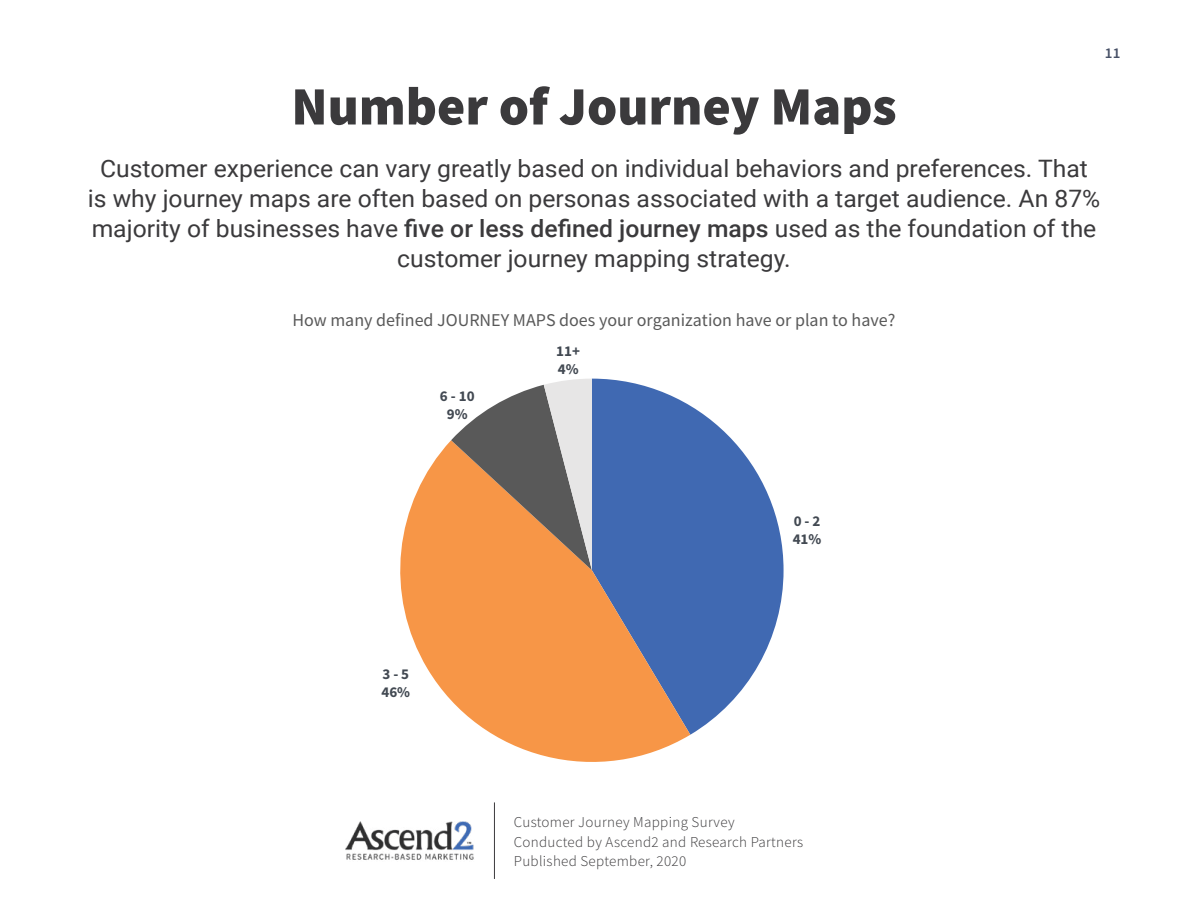
<style>
.page{position:relative;width:1188px;height:918px;background:#fff}
.page>*{position:absolute;margin:0;border:0;box-sizing:border-box;transform-origin:0 0}
.t1{font:900 54px "Source Sans Pro";color:#3b3a3c}
.t2{font:24px/30px "Roboto";color:#3b3a3c;text-align:center}
.t3{font:18px "Source Sans Pro";color:#595959}
.t4{font:300 15px/19.5px "Source Sans Pro";letter-spacing:.02em;color:#3b3a3c}
.t5{font:700 15px/18px "Source Sans Pro";color:#424952}
.t6{font:600 15px "Source Sans Pro";color:#475066}
.s1{font-weight:500}
</style>
<div class="page">
<img style="left:345px;top:821px;width:129px;height:39px">
<hr style="left:494px;top:802px;width:1px;height:77px;background:#3b3a3c">
<svg style="left:592px;top:379px;width:192px;height:356px;fill:#4069b2"></svg>
<svg style="left:400px;top:440px;width:290px;height:322px;background:#c5997f"></svg>
<svg style="left:451px;top:379px;width:141px;height:191px;background:#b7967b"></svg>
<p class="t6" style="left:1105px;top:43px;width:17px">11</p>
<h1 class="t1" style="left:291px;top:69px;width:607px">Number of Journey Maps</h1>
<p class="t2" style="left:88px;top:152px;width:1014px">Customer experience can vary greatly based on individual behaviors and preferences. That is why journey maps are often based on personas associated with a target audience. An 87% majority of businesses have <span class="s1">five or less defined journey maps</span> used as the foundation of the customer journey mapping strategy.</p>
<p class="t3" style="left:292px;top:309px;width:605px">How many defined JOURNEY MAPS does your organization have or plan to have?</p>
<p class="t5" style="left:440px;top:387px;width:36px;text-align:center">6 -10<br>9%</p>
<p class="t5" style="left:556px;top:342px;width:25px">11+<br>4%</p>
<p class="t5" style="left:793px;top:512px;width:30px">0 -2<br>41%</p>
<p class="t5" style="left:381px;top:665px;width:30px">3 -5<br>46%</p>
<p class="t4" style="left:514px;top:813px;width:291px">Customer Journey Mapping Survey<br>Conducted by Ascend2 and Research Partners<br>Published September, 2020</p>
</div>
